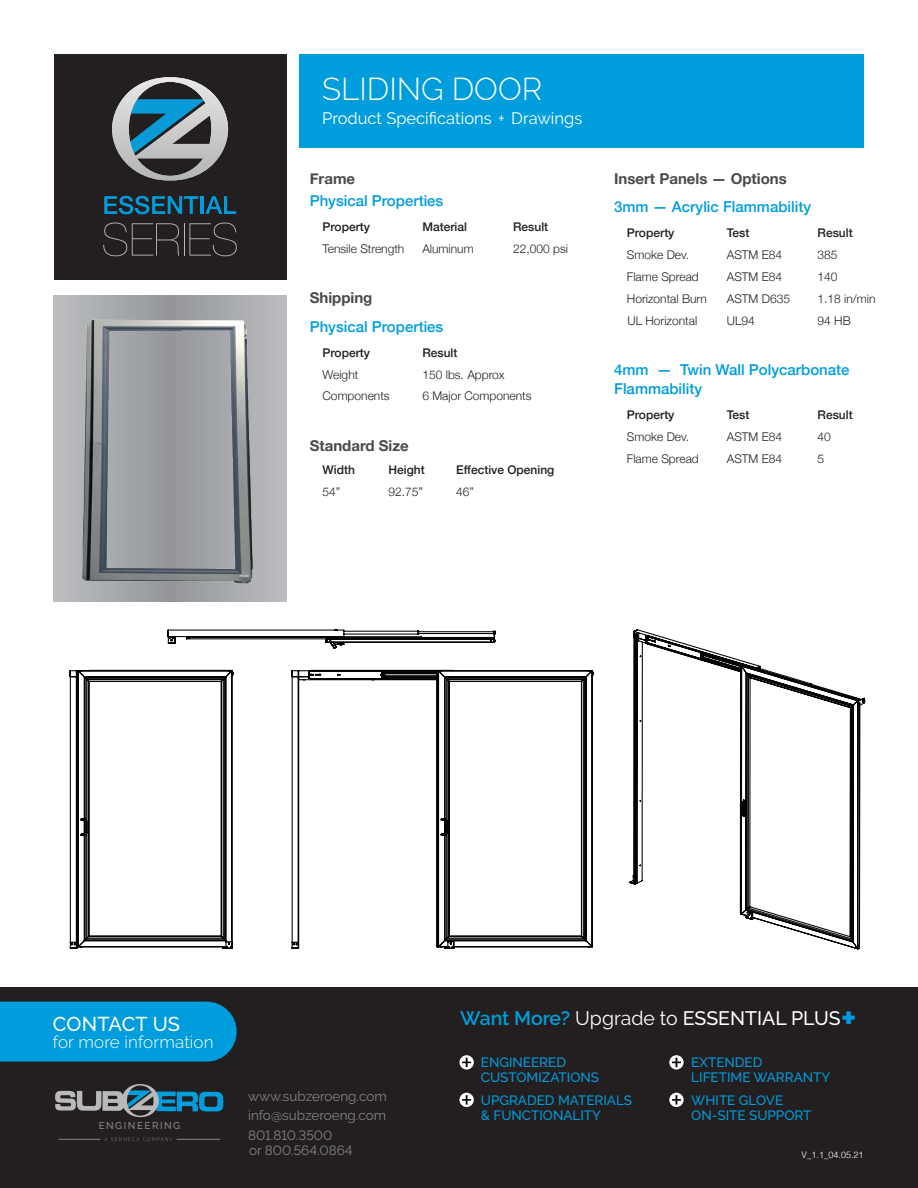
<style>
.page{position:relative;width:918px;height:1188px;background:#fff}
.page>*{position:absolute;margin:0;border:0;box-sizing:border-box;transform-origin:0 0}
.t1{font:300 31.5px "Raleway";color:#fff}
.t2{font:500 19.95px "Raleway";letter-spacing:.01em;color:#fff}
.t3{font:500 19.5px "Raleway";color:#fff}
.t4{font:300 16.95px "Raleway";letter-spacing:.01em;color:#fff}
.t5{font:16.5px "Raleway";color:#fff}
.t6{font:500 15px/19.5px "Helvetica Neue";color:#009ddc}
.t7{font:700 15px "Helvetica Neue";color:#4a4a4a}
.t8{font:500 13.5px/15px "Raleway";color:#009ddc}
.t9{font:13.5px/19.5px "Raleway";color:#808285;text-align:justify}
.t10{font:300 12px "Helvetica Neue";color:#231f20}
.t11{font:500 12px "Helvetica Neue";color:#231f20}
.t12{font:500 9.9px "Raleway";letter-spacing:.15em;color:#878888}
.t13{font:300 9px "Helvetica";color:#fff}
.s1{font-weight:600;color:#009ddc}
.s2{font-weight:400}
.s3{font-weight:700;font-size:37.5px;color:#009ddc}
</style>
<div class="page">
<div style="left:0;top:987px;width:918px;height:201px;background:#231f20"></div>
<svg style="left:55px;top:1084px;width:168px;height:33px"></svg>
<svg style="left:104px;top:1137px;width:68px;height:4px"></svg>
<div style="left:299px;top:54px;width:565px;height:93px;background:#009ddc"></div>
<img style="left:54px;top:295px;width:232px;height:307px">
<svg style="left:459px;top:1055px;width:15px;height:15px"></svg>
<svg style="left:462px;top:1058px;width:9px;height:9px"></svg>
<svg style="left:459px;top:1093px;width:15px;height:14px"></svg>
<svg style="left:462px;top:1095px;width:9px;height:10px"></svg>
<svg style="left:669px;top:1055px;width:15px;height:15px"></svg>
<svg style="left:672px;top:1058px;width:9px;height:9px"></svg>
<svg style="left:669px;top:1093px;width:15px;height:14px"></svg>
<svg style="left:672px;top:1095px;width:9px;height:10px"></svg>
<div style="left:0;top:1002px;width:237px;height:60px;background:#009ddc"></div>
<div style="left:54px;top:54px;width:232px;height:226px;background:#231f20"></div>
<svg style="left:103px;top:223px;width:76px;height:33px"></svg>
<hr style="left:184px;top:223px;width:1px;height:33px;background:#b9b8ba">
<svg style="left:189px;top:223px;width:48px;height:33px"></svg>
<svg style="left:112px;top:77px;width:116px;height:103px"></svg>
<svg style="left:104px;top:196px;width:94px;height:18px"></svg>
<hr style="left:201px;top:196px;width:3px;height:18px;background:#009ddc">
<svg style="left:205px;top:196px;width:31px;height:18px"></svg>
<svg style="left:629px;top:629px;width:237px;height:321px"></svg>
<svg style="left:167px;top:629px;width:329px;height:20px"></svg>
<svg style="left:291px;top:669px;width:303px;height:280px"></svg>
<svg style="left:69px;top:669px;width:165px;height:280px"></svg>
<h1 class="t1" style="left:322px;top:70px;width:222px">SLIDING DOOR</h1>
<h3 class="t5" style="left:322px;top:108px;width:262px">Product Specifications + Drawings</h3>
<p class="t7" style="left:310px;top:166px;width:47px">Frame</p>
<p class="t6" style="left:310px;top:190px;width:135px">Physical Properties</p>
<p class="t11" style="left:323px;top:217px;width:49px">Property</p>
<p class="t11" style="left:422px;top:217px;width:46px">Material</p>
<p class="t11" style="left:513px;top:217px;width:37px">Result</p>
<p class="t10" style="left:323px;top:239px;width:83px">Tensile Strength</p>
<p class="t10" style="left:422px;top:239px;width:53px">Aluminum</p>
<p class="t10" style="left:513px;top:239px;width:56px">22,000 psi</p>
<p class="t7" style="left:310px;top:286px;width:64px">Shipping</p>
<p class="t6" style="left:310px;top:315px;width:135px">Physical Properties</p>
<p class="t11" style="left:323px;top:343px;width:49px">Property</p>
<p class="t11" style="left:422px;top:343px;width:37px">Result</p>
<p class="t10" style="left:323px;top:365px;width:37px">Weight</p>
<p class="t10" style="left:422px;top:365px;width:84px">150 lbs. Approx</p>
<p class="t10" style="left:323px;top:387px;width:69px">Components</p>
<p class="t10" style="left:422px;top:387px;width:111px">6 Major Components</p>
<p class="t7" style="left:310px;top:434px;width:101px">Standard Size</p>
<p class="t11" style="left:323px;top:460px;width:34px">Width</p>
<p class="t11" style="left:389px;top:460px;width:38px">Height</p>
<p class="t11" style="left:456px;top:460px;width:100px">Effective Opening</p>
<p class="t10" style="left:323px;top:482px;width:19px">54”</p>
<p class="t10" style="left:389px;top:482px;width:36px">92.75”</p>
<p class="t10" style="left:456px;top:482px;width:19px">46”</p>
<p class="t7" style="left:614px;top:166px;width:174px">Insert Panels — Options</p>
<p class="t6" style="left:614px;top:196px;width:199px">3mm — Acrylic Flammability</p>
<p class="t11" style="left:627px;top:223px;width:49px">Property</p>
<p class="t11" style="left:727px;top:223px;width:24px">Test</p>
<p class="t11" style="left:818px;top:223px;width:37px">Result</p>
<p class="t10" style="left:627px;top:245px;width:64px">Smoke Dev.</p>
<p class="t10" style="left:727px;top:245px;width:57px">ASTM E84</p>
<p class="t10" style="left:818px;top:245px;width:22px">385</p>
<p class="t10" style="left:627px;top:267px;width:73px">Flame Spread</p>
<p class="t10" style="left:727px;top:267px;width:57px">ASTM E84</p>
<p class="t10" style="left:818px;top:267px;width:22px">140</p>
<p class="t10" style="left:627px;top:289px;width:82px">Horizontal Burn</p>
<p class="t10" style="left:727px;top:289px;width:65px">ASTM D635</p>
<p class="t10" style="left:818px;top:289px;width:60px">1.18 in/min</p>
<p class="t10" style="left:627px;top:311px;width:71px">UL Horizontal</p>
<p class="t10" style="left:727px;top:311px;width:30px">UL94</p>
<p class="t10" style="left:818px;top:311px;width:35px">94 HB</p>
<p class="t6" style="left:614px;top:359px;width:237px">4mm — Twin Wall Polycarbonate<br>Flammability</p>
<p class="t11" style="left:627px;top:405px;width:49px">Property</p>
<p class="t11" style="left:727px;top:405px;width:24px">Test</p>
<p class="t11" style="left:818px;top:405px;width:37px">Result</p>
<p class="t10" style="left:627px;top:427px;width:64px">Smoke Dev.</p>
<p class="t10" style="left:727px;top:427px;width:57px">ASTM E84</p>
<p class="t10" style="left:818px;top:427px;width:15px">40</p>
<p class="t10" style="left:627px;top:449px;width:73px">Flame Spread</p>
<p class="t10" style="left:727px;top:449px;width:57px">ASTM E84</p>
<p class="t10" style="left:818px;top:449px;width:8px">5</p>
<h2 class="t2" style="left:53px;top:1012px;width:129px">CONTACT US</h2>
<h3 class="t4" style="left:53px;top:1032px;width:162px">for more information</h3>
<p class="t12" style="left:99px;top:1120px;width:83px">ENGINEERING</p>
<p class="t9" style="left:248px;top:1086px;width:140px">www.subzeroeng.com info@subzeroeng.com 801.810.3500</p>
<p class="t9" style="left:249px;top:1140px;width:105px">or 800.564.0864</p>
<h3 class="t3" style="left:460px;top:1007px;width:398px"><span class="s1">Want More?</span> <span class="s2">Upgrade to</span> ESSENTIAL PLUS<span class="s3">+</span></h3>
<p class="t8" style="left:481px;top:1055px;width:120px">ENGINEERED<br>CUSTOMIZATIONS</p>
<p class="t8" style="left:481px;top:1093px;width:153px">UPGRADED MATERIALS &amp; FUNCTIONALITY</p>
<p class="t8" style="left:691px;top:1055px;width:141px">EXTENDED<br>LIFETIME WARRANTY</p>
<p class="t8" style="left:691px;top:1093px;width:122px">WHITE GLOVE<br>ON-SITE SUPPORT</p>
<p class="t13" style="left:802px;top:1147px;width:64px">V_1.1_04.05.21</p>
</div>
